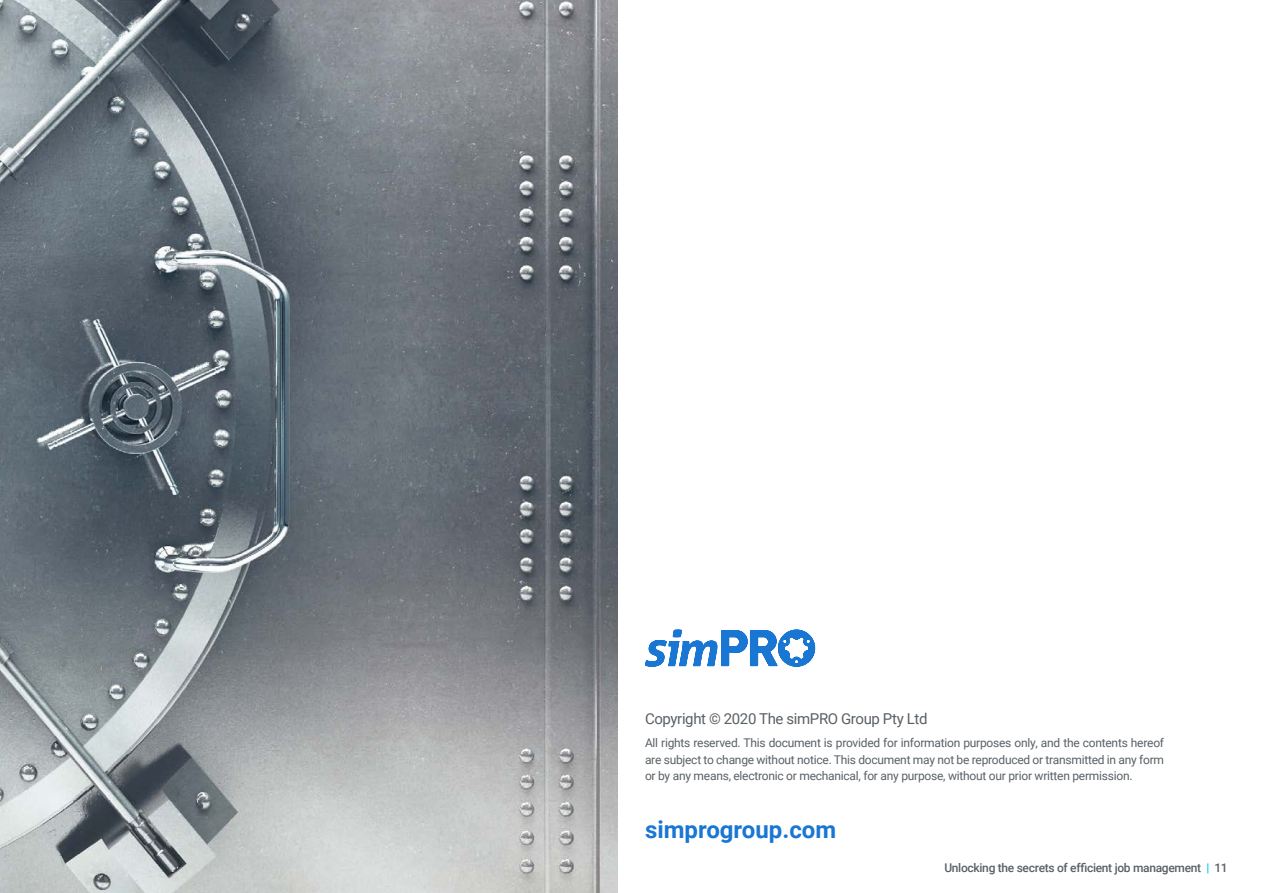
<style>
.page{position:relative;width:1263px;height:893px;background:#fff}
.page>*{position:absolute;margin:0;border:0;box-sizing:border-box;transform-origin:0 0}
.t1{font:700 24px "Roboto";color:#1976d2}
.t2{font:15px "Roboto";letter-spacing:-.025em;color:#596065}
.t3{font:12px/16.5px "Roboto";letter-spacing:-.02em;color:#596065;text-align:justify}
.t4{font:500 12px "Roboto";letter-spacing:-.025em;color:#596065}
.s1{color:#00c8ff}
</style>
<div class="page">
<svg style="left:645px;top:630px;width:170px;height:37px"></svg>
<img style="left:0;top:0;width:618px;height:893px">
<p class="t2" style="left:645px;top:708px;width:284px">Copyright © 2020 The simPRO Group Pty Ltd</p>
<p class="t3" style="left:645px;top:734px;width:521px">All rights reserved. This document is provided for information purposes only, and the contents hereof are subject to change without notice. This document may not be reproduced or transmitted in any form or by any means, electronic or mechanical, for any purpose, without our prior written permission.</p>
<h1 class="t1" style="left:645px;top:813px;width:193px">simprogroup.com</h1>
<p class="t4" style="left:944px;top:859px;width:285px">Unlocking the secrets of efficient job management <span class="s1">|</span> 11</p>
</div>
